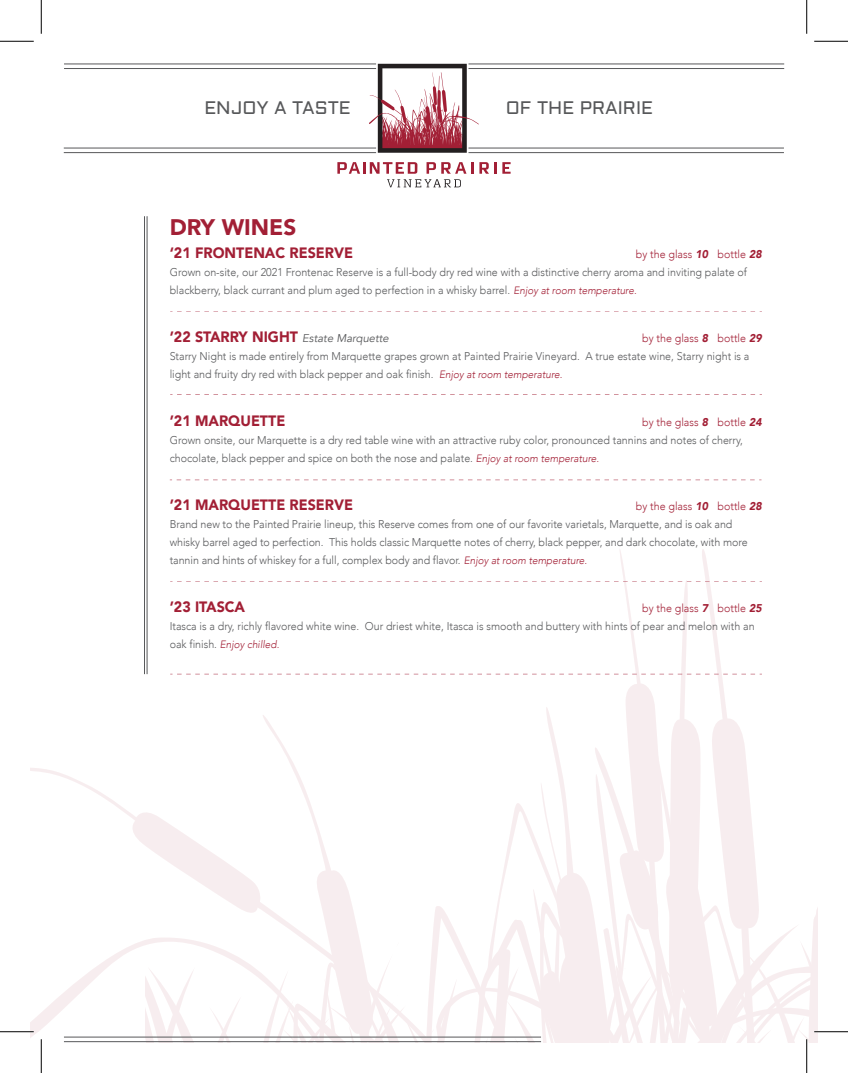
<style>
.page{position:relative;width:848px;height:1073px;background:#fff}
.page>*{position:absolute;margin:0;border:0;box-sizing:border-box;transform-origin:0 0}
.t1{font:900 22.5px "Avenir";color:#a21f35}
.t2{font:18.12px "Aldrich";color:#57585a}
.t3{font:900 15px "Avenir";color:#a21f35;scale:.95 1}
.t4{font:300 11.25px/18px "Avenir";color:#57585a;scale:.95 1}
.t5{font:italic 11.25px "Avenir";color:#57585a}
.t6{font:italic 300 10.62px "Avenir";color:#a21f35;scale:.95 1}
.s1{color:#a21f35}
.s2{font-weight:900;font-style:italic;color:#a21f35}
.s3{font-style:italic;font-size:10.62px;color:#a21f35}
.s4{font-weight:900;font-style:normal;font-size:15px;color:#a21f35}
.s5{font-style:normal;font-size:11.25px;color:#57585a}
</style>
<div class="page">
<svg style="left:30px;top:768px;width:117px;height:79px"></svg>
<svg style="left:30px;top:940px;width:117px;height:101px"></svg>
<hr style="left:64px;top:148px;width:720px;height:1px;background:#57585a">
<hr style="left:64px;top:152px;width:720px;height:1px;background:#57585a">
<hr style="left:64px;top:64px;width:720px;height:1px;background:#57585a">
<hr style="left:64px;top:68px;width:720px;height:1px;background:#57585a">
<div style="left:376px;top:62px;width:92px;height:92px;border:3px solid #fff"></div>
<svg style="left:337px;top:162px;width:173px;height:25px"></svg>
<svg style="left:368px;top:64px;width:111px;height:89px"></svg>
<hr style="left:144px;top:216px;width:1px;height:458px;background:#57585a">
<hr style="left:147px;top:216px;width:1px;height:458px;background:#57585a">
<svg style="left:170px;top:311px;width:591px;height:1px"></svg>
<svg style="left:170px;top:479px;width:591px;height:1px"></svg>
<svg style="left:170px;top:394px;width:591px;height:1px"></svg>
<hr style="left:64px;top:1036px;width:477px;height:1px;background:#57585a">
<hr style="left:64px;top:1041px;width:477px;height:1px;background:#57585a">
<svg style="left:147px;top:543px;width:671px;height:499px"></svg>
<hr style="left:0;top:1030px;width:34px;height:2px;background:#fff">
<hr style="left:814px;top:1030px;width:34px;height:2px;background:#fff">
<hr style="left:40px;top:1039px;width:2px;height:33px;background:#fff">
<hr style="left:805px;top:1039px;width:2px;height:33px;background:#fff">
<hr style="left:0;top:41px;width:34px;height:1px;background:#000">
<hr style="left:814px;top:41px;width:34px;height:1px;background:#000">
<hr style="left:0;top:1031px;width:34px;height:1px;background:#000">
<hr style="left:814px;top:1031px;width:34px;height:1px;background:#000">
<hr style="left:41px;top:0;width:1px;height:34px;background:#000">
<hr style="left:41px;top:1039px;width:1px;height:33px;background:#000">
<hr style="left:806px;top:0;width:1px;height:34px;background:#000">
<hr style="left:806px;top:1039px;width:1px;height:33px;background:#000">
<h2 class="t2" style="left:204px;top:95px;width:148px">ENJOY A TASTE</h2>
<h2 class="t2" style="left:505px;top:95px;width:149px">OF THE PRAIRIE</h2>
<h1 class="t1" style="left:170px;top:208px;width:128px">DRY WINES</h1>
<h3 class="t3" style="left:170px;top:240px;width:195px">‘21 FRONTENAC RESERVE</h3>
<p class="t4" style="left:170px;top:245px;width:625px;text-indent:466px"><span class="s1">by the glass</span> <span class="s2">10</span> <span class="s1">bottle</span> <span class="s2">28<br></span>Grown on-site, our 2021 Frontenac Reserve is a full-body dry red wine with a distinctive cherry aroma and inviting palate of blackberry, black currant and plum aged to perfection in a whisky barrel. <span class="s3">Enjoy at room temperature.</span></p>
<p class="t5" style="left:170px;top:331px;width:221px"><span class="s4">’22 STARRY NIGHT</span> Estate Marquette</p>
<p class="t4" style="left:170px;top:329px;width:625px;text-indent:472px"><span class="s1">by the glass</span> <span class="s2">8</span> <span class="s1">bottle</span> <span class="s2">29<br></span>Starry Night is made entirely from Marquette grapes grown at Painted Prairie Vineyard. A true estate wine, Starry night is a light and fruity dry red with black pepper and oak finish. <span class="s3">Enjoy at room temperature.</span></p>
<h3 class="t3" style="left:170px;top:408px;width:123px">’21 MARQUETTE</h3>
<p class="t4" style="left:170px;top:413px;width:625px;text-indent:472px"><span class="s1">by the glass</span> <span class="s2">8</span> <span class="s1">bottle</span> <span class="s2">24<br></span>Grown onsite, our Marquette is a dry red table wine with an attractive ruby color, pronounced tannins and notes of cherry, chocolate, black pepper and spice on both the nose and palate. <span class="s3">Enjoy at room temperature.</span></p>
<h3 class="t3" style="left:170px;top:492px;width:195px">’21 MARQUETTE RESERVE</h3>
<p class="t4" style="left:170px;top:497px;width:625px;text-indent:466px"><span class="s1">by the glass</span> <span class="s2">10</span> <span class="s1">bottle</span> <span class="s2">28<br></span>Brand new to the Painted Prairie lineup, this Reserve comes from one of our favorite varietals, Marquette, and is oak and whisky barrel aged to perfection. This holds classic Marquette notes of cherry, black pepper, and dark chocolate, with more tannin and hints of whiskey for a full, complex body and flavor. <span class="s3">Enjoy at room temperature.</span></p>
<h3 class="t3" style="left:170px;top:594px;width:81px">’23 ITASCA</h3>
<p class="t4" style="left:170px;top:599px;width:625px;text-indent:472px"><span class="s1">by the glass</span> <span class="s2">7</span> <span class="s1">bottle</span> <span class="s2">25<br></span>Itasca is a dry, richly flavored white wine. Our driest white, Itasca is smooth and buttery with hints of pear and melon with an</p>
<p class="t6" style="left:170px;top:638px;width:117px"><span class="s5">oak finish.</span> Enjoy chilled.</p>
</div>
